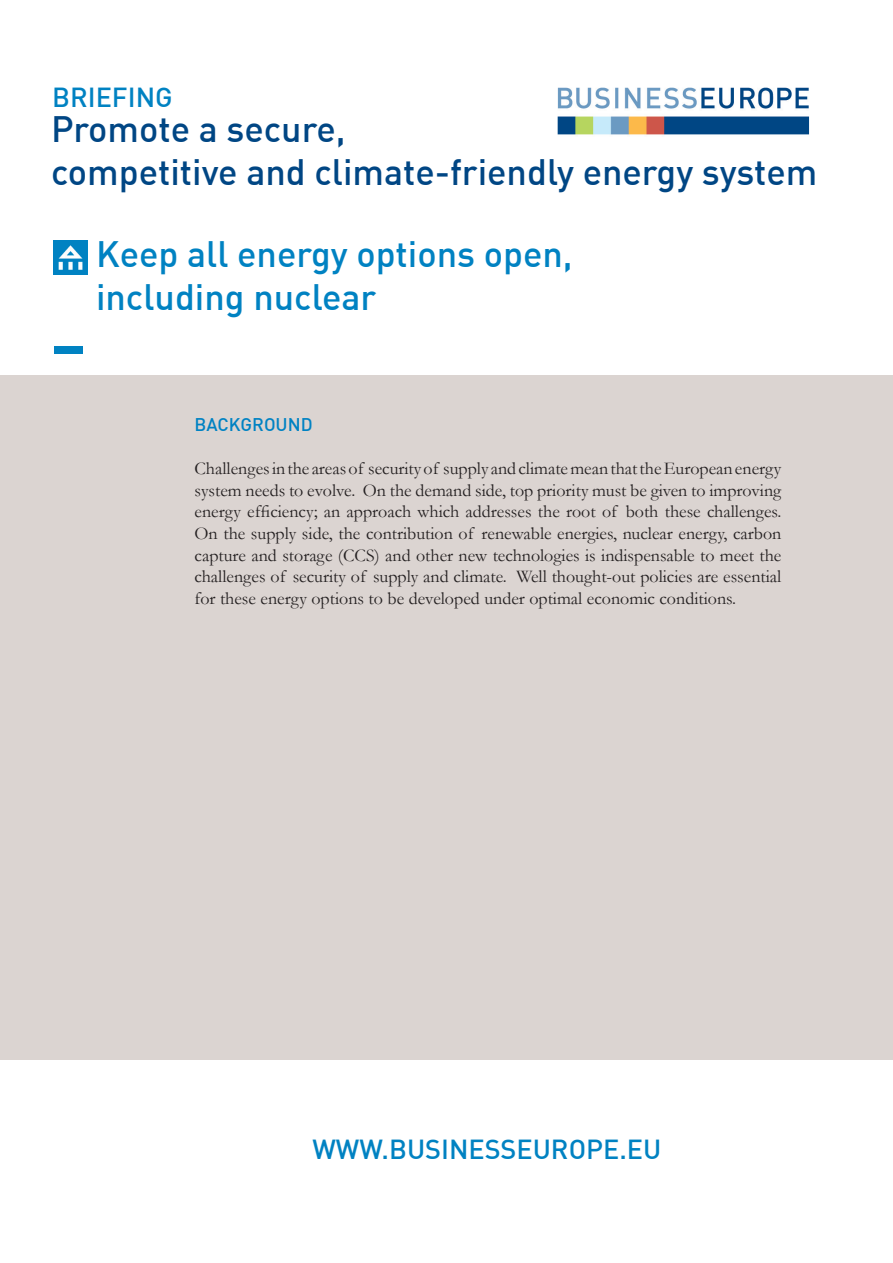
<style>
.page{position:relative;width:893px;height:1263px;background:#fff}
.page>*{position:absolute;margin:0;border:0;box-sizing:border-box;transform-origin:0 0}
.t1{font:500 36px "DIN";color:#004684}
.t2{font:500 36px "DIN";color:#0082c2}
.t3{font:500 27px "DIN";color:#0082c2}
.t4{font:18px/21.6px "Garamond";color:#231f20;text-align:justify}
.t5{font:500 18px "DIN";color:#0082c3}
</style>
<div class="page">
<div style="left:0;top:376px;width:893px;height:684px;background:#dbd4d1"></div>
<img style="left:557px;top:87px;width:253px;height:48px">
<div style="left:55px;top:346px;width:28px;height:7px;background:#0082c2"></div>
<img style="left:54px;top:241px;width:33px;height:33px">
<p class="t3" style="left:52px;top:80px;width:122px">BRIEFING</p>
<p class="t1" style="left:51px;top:106px;width:296px">Promote a secure,</p>
<p class="t1" style="left:51px;top:149px;width:768px">competitive and climate-friendly energy system</p>
<p class="t2" style="left:96px;top:231px;width:478px">Keep all energy options open,</p>
<p class="t2" style="left:96px;top:274px;width:282px">including nuclear</p>
<p class="t5" style="left:195px;top:413px;width:120px">BACKGROUND</p>
<p class="t4" style="left:195px;top:457px;width:588px">Challenges in the areas of security of supply and climate mean that the European energy system needs to evolve. On the demand side, top priority must be given to improving energy efficiency; an approach which addresses the root of both these challenges.<br>On the supply side, the contribution of renewable energies, nuclear energy, carbon capture and storage (CCS) and other new technologies is indispensable to meet the challenges of security of supply and climate. Well thought-out policies are essential for these energy options to be developed under optimal economic conditions.</p>
<p class="t3" style="left:312px;top:1131px;width:350px">WWW.BUSINESSEUROPE.EU</p>
</div>
